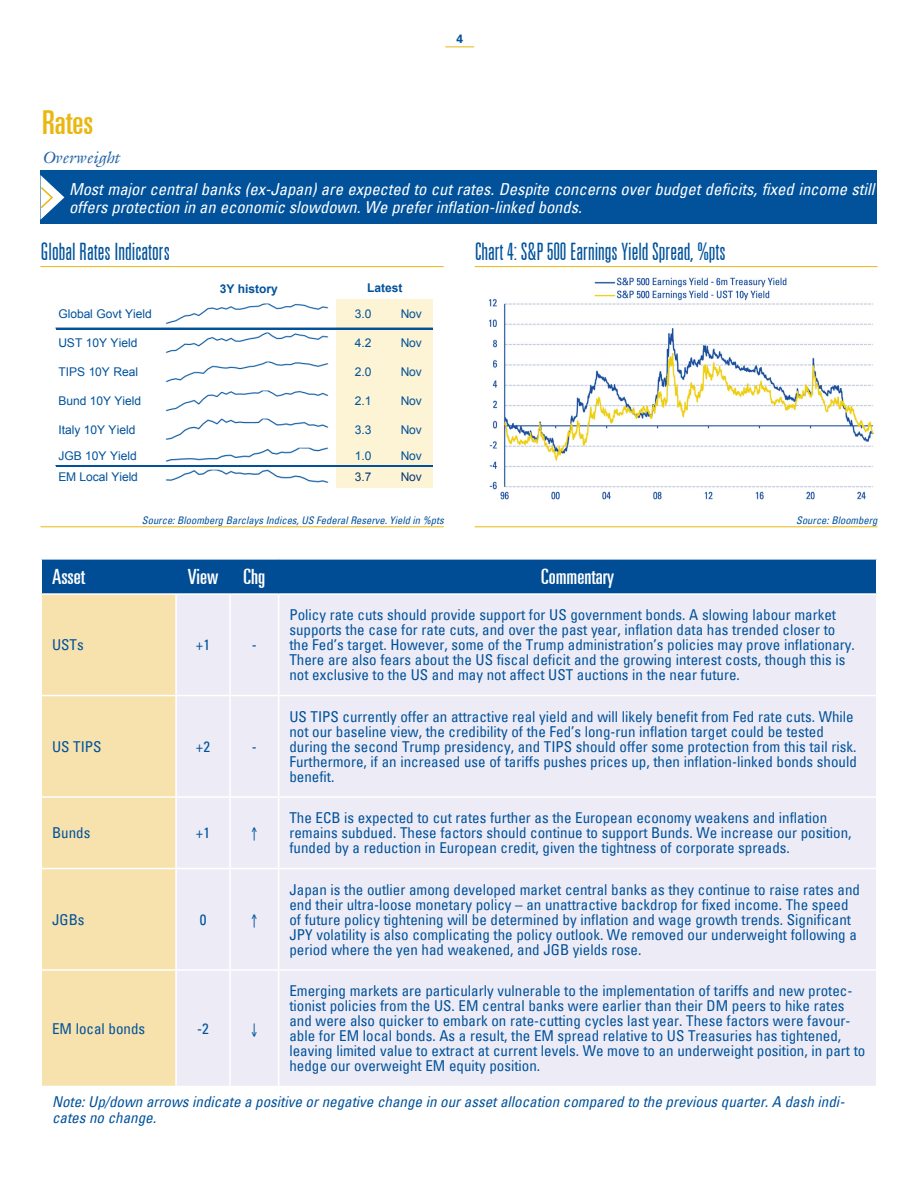
<style>
.page{position:relative;width:918px;height:1188px;background:#fff}
.page>*{position:absolute;margin:0;border:0;box-sizing:border-box;transform-origin:0 0}
.B-head_alt{font:ultra-condensed 33px "Univers";color:#eab610}
.C-head{font:300 ultra-condensed 24px "Univers";color:#01529b}
.t1{font:ultra-condensed 21px "Univers";color:#fff}
.Body{font:italic condensed 16.5px/18px "Univers";color:#fff}
.Body-2{font:italic 16.5px "Galliard";color:#2262a6}
.t2{font:condensed 15px/15px "Univers";color:#01529b}
.t3{font:italic condensed 15px/15.8px "Univers";color:#01529b}
.t4{font:12px "Arial";letter-spacing:-.005em;color:#00529b}
.t5{font:700 12px "Arial";color:#00529b}
.t6{font:12px "Arial";color:#0b3877}
.t7{font:700 12px "Univers";color:#01529b}
.SOURCE__flush_right{font:italic condensed 10.5px "Univers";color:#01529b}
</style>
<div class="page">
<hr style="left:475px;top:266px;width:402px;height:1px;background:#eab610">
<hr style="left:475px;top:526px;width:402px;height:1px;background:#eab610">
<svg style="left:445px;top:46px;width:29px;height:1px"></svg>
<hr style="left:40px;top:266px;width:404px;height:1px;background:#eab610">
<hr style="left:40px;top:526px;width:404px;height:1px;background:#eab610">
<div style="left:41px;top:171px;width:836px;height:53px;background:#01529b"></div>
<div style="left:42px;top:560px;width:834px;height:33px;background:#014d95"></div>
<div style="left:42px;top:595px;width:133px;height:491px;background:#f7e2ad"></div>
<div style="left:177px;top:595px;width:699px;height:491px;background:#edecf6"></div>
<hr style="left:229px;top:595px;width:2px;height:100px;background:#fff">
<hr style="left:278px;top:595px;width:1px;height:100px;background:#fff">
<hr style="left:40px;top:695px;width:136px;height:1px;background:#fff">
<hr style="left:176px;top:695px;width:54px;height:1px;background:#fff">
<hr style="left:230px;top:695px;width:49px;height:1px;background:#fff">
<hr style="left:229px;top:696px;width:2px;height:100px;background:#fff">
<hr style="left:279px;top:695px;width:598px;height:1px;background:#fff">
<hr style="left:278px;top:696px;width:1px;height:100px;background:#fff">
<hr style="left:40px;top:796px;width:136px;height:2px;background:#fff">
<hr style="left:176px;top:796px;width:54px;height:2px;background:#fff">
<hr style="left:230px;top:796px;width:49px;height:2px;background:#fff">
<hr style="left:229px;top:798px;width:2px;height:70px;background:#fff">
<hr style="left:279px;top:796px;width:598px;height:2px;background:#fff">
<hr style="left:278px;top:798px;width:1px;height:70px;background:#fff">
<hr style="left:40px;top:868px;width:136px;height:1px;background:#fff">
<hr style="left:176px;top:868px;width:54px;height:1px;background:#fff">
<hr style="left:230px;top:868px;width:49px;height:1px;background:#fff">
<hr style="left:229px;top:869px;width:2px;height:100px;background:#fff">
<hr style="left:279px;top:868px;width:598px;height:1px;background:#fff">
<hr style="left:278px;top:869px;width:1px;height:100px;background:#fff">
<hr style="left:40px;top:969px;width:136px;height:2px;background:#fff">
<hr style="left:176px;top:969px;width:54px;height:2px;background:#fff">
<hr style="left:230px;top:969px;width:49px;height:2px;background:#fff">
<hr style="left:229px;top:971px;width:2px;height:115px;background:#fff">
<hr style="left:279px;top:969px;width:598px;height:2px;background:#fff">
<hr style="left:278px;top:971px;width:1px;height:115px;background:#fff">
<svg style="left:40px;top:175px;width:24px;height:45px"></svg>
<img style="left:489px;top:277px;width:385px;height:223px">
<div style="left:336px;top:300px;width:97px;height:29px;background:#fcf4d4"></div>
<img style="left:163px;top:303px;width:169px;height:25px">
<div style="left:336px;top:329px;width:97px;height:29px;background:#fcf4d4"></div>
<div style="left:336px;top:358px;width:97px;height:29px;background:#fcf4d4"></div>
<div style="left:336px;top:387px;width:97px;height:29px;background:#fcf4d4"></div>
<div style="left:336px;top:415px;width:97px;height:30px;background:#fcf4d4"></div>
<div style="left:336px;top:444px;width:97px;height:22px;background:#fcf4d4"></div>
<div style="left:336px;top:466px;width:97px;height:21px;background:#fcf4d4"></div>
<hr style="left:56px;top:328px;width:377px;height:1px;background:#01529b">
<hr style="left:56px;top:465px;width:377px;height:2px;background:#01529b">
<svg style="left:252px;top:827px;width:5px;height:14px"></svg>
<svg style="left:252px;top:914px;width:5px;height:13px"></svg>
<svg style="left:252px;top:1023px;width:5px;height:13px"></svg>
<p class="t7" style="left:456px;top:32px;width:8px">4</p>
<p class="B-head_alt" style="left:42px;top:108px;width:53px">Rates</p>
<p class="Body-2" style="left:42px;top:150px;width:79px">Overweight</p>
<p class="Body" style="left:69px;top:179px;width:807px">Most major central banks (ex-Japan) are expected to cut rates. Despite concerns over budget deficits, fixed income still offers protection in an economic slowdown. We prefer inflation-linked bonds.</p>
<p class="C-head" style="left:40px;top:241px;width:131px">Global Rates Indicators</p>
<p class="t5" style="left:220px;top:281px;width:60px">3Y history</p>
<p class="t5" style="left:367px;top:280px;width:37px">Latest</p>
<p class="t4" style="left:58px;top:306px;width:95px">Global Govt Yield</p>
<p class="t4" style="left:355px;top:306px;width:18px">3.0</p>
<p class="t4" style="left:401px;top:306px;width:23px">Nov</p>
<p class="t4" style="left:58px;top:335px;width:81px">UST 10Y Yield</p>
<p class="t4" style="left:355px;top:335px;width:18px">4.2</p>
<p class="t4" style="left:401px;top:335px;width:23px">Nov</p>
<p class="t4" style="left:58px;top:364px;width:81px">TIPS 10Y Real</p>
<p class="t4" style="left:355px;top:364px;width:18px">2.0</p>
<p class="t4" style="left:401px;top:364px;width:23px">Nov</p>
<p class="t4" style="left:58px;top:393px;width:85px">Bund 10Y Yield</p>
<p class="t4" style="left:355px;top:393px;width:18px">2.1</p>
<p class="t4" style="left:401px;top:393px;width:23px">Nov</p>
<p class="t4" style="left:58px;top:422px;width:79px">Italy 10Y Yield</p>
<p class="t4" style="left:355px;top:422px;width:18px">3.3</p>
<p class="t4" style="left:401px;top:422px;width:23px">Nov</p>
<p class="t4" style="left:58px;top:447px;width:80px">JGB 10Y Yield</p>
<p class="t4" style="left:355px;top:447px;width:18px">1.0</p>
<p class="t4" style="left:401px;top:447px;width:23px">Nov</p>
<p class="t4" style="left:58px;top:469px;width:81px">EM Local Yield</p>
<p class="t6" style="left:355px;top:469px;width:18px">3.7</p>
<p class="t6" style="left:401px;top:469px;width:23px">Nov</p>
<p class="SOURCE__flush_right" style="left:142px;top:513px;width:303px">Source: Bloomberg Barclays Indices, US Federal Reserve. Yield in %pts</p>
<p class="C-head" style="left:475px;top:241px;width:253px">Chart 4: S&amp;P 500 Earnings Yield Spread, %pts</p>
<p class="t1" style="left:52px;top:567px;width:35px">Asset</p>
<p class="t1" style="left:188px;top:567px;width:32px">View</p>
<p class="t1" style="left:244px;top:567px;width:23px">Chg</p>
<p class="t1" style="left:541px;top:567px;width:74px">Commentary</p>
<p class="SOURCE__flush_right" style="left:796px;top:513px;width:83px">Source: Bloomberg</p>
<p class="t2" style="left:52px;top:637px;width:33px">USTs</p>
<p class="t2" style="left:196px;top:637px;width:16px">+1</p>
<p class="t2" style="left:252px;top:637px;width:6px">-</p>
<p class="t2" style="left:52px;top:739px;width:51px">US TIPS</p>
<p class="t2" style="left:196px;top:739px;width:16px">+2</p>
<p class="t2" style="left:252px;top:739px;width:6px">-</p>
<p class="t2" style="left:52px;top:825px;width:40px">Bunds</p>
<p class="t2" style="left:196px;top:825px;width:16px">+1</p>
<p class="t2" style="left:52px;top:912px;width:34px">JGBs</p>
<p class="t2" style="left:200px;top:912px;width:8px">0</p>
<p class="t2" style="left:289px;top:607px;width:567px">Policy rate cuts should provide support for US government bonds. A slowing labour market supports the case for rate cuts, and over the past year, inflation data has trended closer to the Fed’s target. However, some of the Trump administration’s policies may prove inflationary.<br>There are also fears about the US fiscal deficit and the growing interest costs, though this is not exclusive to the US and may not affect UST auctions in the near future.</p>
<p class="t2" style="left:289px;top:709px;width:569px">US TIPS currently offer an attractive real yield and will likely benefit from Fed rate cuts. While not our baseline view, the credibility of the Fed’s long-run inflation target could be tested during the second Trump presidency, and TIPS should offer some protection from this tail risk.<br>Furthermore, if an increased use of tariffs pushes prices up, then inflation-linked bonds should benefit.</p>
<p class="t2" style="left:289px;top:810px;width:564px">The ECB is expected to cut rates further as the European economy weakens and inflation remains subdued. These factors should continue to support Bunds. We increase our position, funded by a reduction in European credit, given the tightness of corporate spreads.</p>
<p class="t2" style="left:289px;top:882px;width:572px">Japan is the outlier among developed market central banks as they continue to raise rates and end their ultra-loose monetary policy – an unattractive backdrop for fixed income. The speed of future policy tightening will be determined by inflation and wage growth trends. Significant JPY volatility is also complicating the policy outlook. We removed our underweight following a period where the yen had weakened, and JGB yields rose.</p>
<p class="t2" style="left:289px;top:983px;width:577px">Emerging markets are particularly vulnerable to the implementation of tariffs and new protec&shy;tionist policies from the US. EM central banks were earlier than their DM peers to hike rates and were also quicker to embark on rate-cutting cycles last year. These factors were favour&shy;able for EM local bonds. As a result, the EM spread relative to US Treasuries has tightened, leaving limited value to extract at current levels. We move to an underweight position, in part to hedge our overweight EM equity position.</p>
<p class="t3" style="left:52px;top:1094px;width:794px">Note: Up/down arrows indicate a positive or negative change in our asset allocation compared to the previous quarter. A dash indi&shy;cates no change.</p>
<p class="t2" style="left:52px;top:1021px;width:95px">EM local bonds</p>
<p class="t2" style="left:197px;top:1021px;width:13px">-2</p>
</div>
